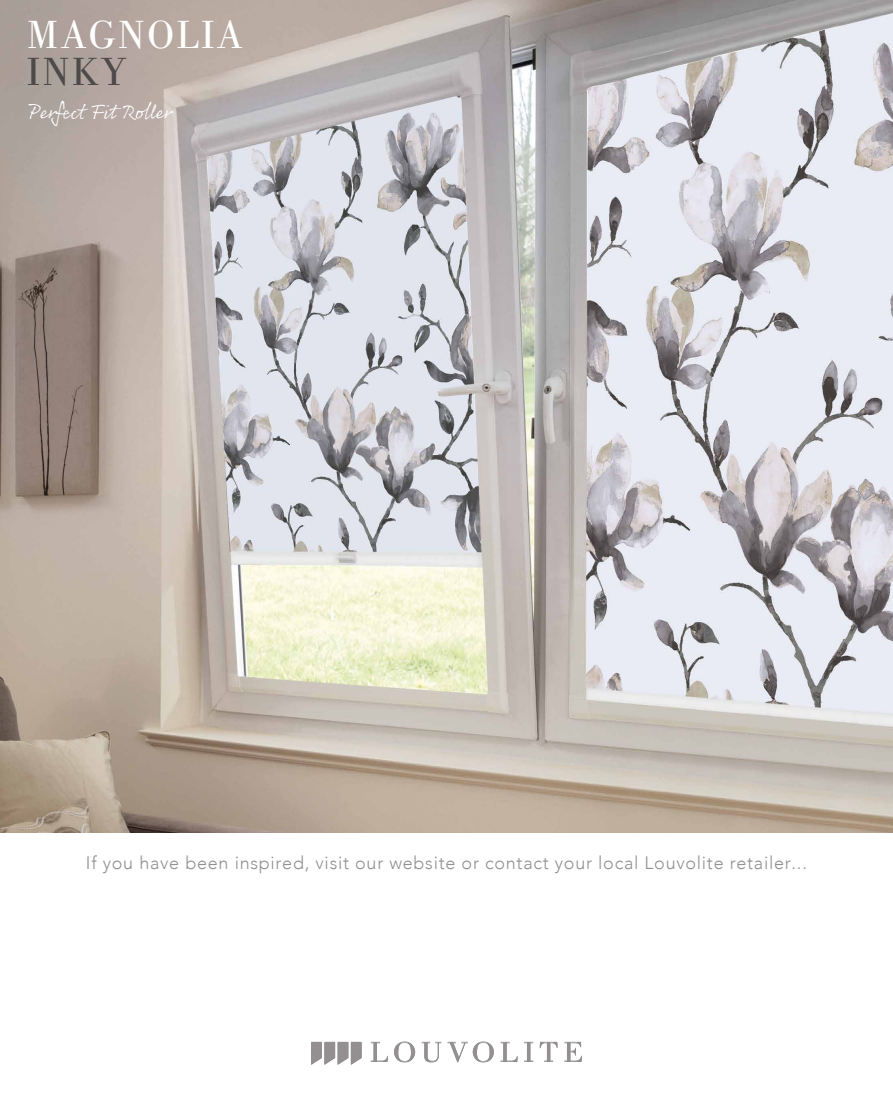
<style>
.page{position:relative;width:893px;height:1106px;background:#fff}
.page>*{position:absolute;margin:0;border:0;box-sizing:border-box;transform-origin:0 0}
.t1{font:41.4px "Bodoni BT";letter-spacing:.05em;color:#fff}
.t2{font:41.4px "Bodoni BT";color:#4d4a49}
.t3{font:21px "Rollerscript Smooth";letter-spacing:-.01em;color:#fff}
.t4{font:300 18px "Avenir";letter-spacing:.04em;color:#939091}
</style>
<div class="page">
<img style="left:0;top:0;width:893px;height:832px">
<svg style="left:371px;top:1041px;width:211px;height:21px"></svg>
<svg style="left:311px;top:1041px;width:51px;height:23px"></svg>
<h1 class="t1" style="left:27px;top:9px;width:217px">MAGNOLIA</h1>
<h1 class="t2" style="left:27px;top:46px;width:101px">INKY</h1>
<p class="t3" style="left:29px;top:99px;width:145px">Perfect Fit Roller</p>
<p class="t4" style="left:86px;top:851px;width:723px">If you have been inspired, visit our website or contact your local Louvolite retailer...</p>
</div>
